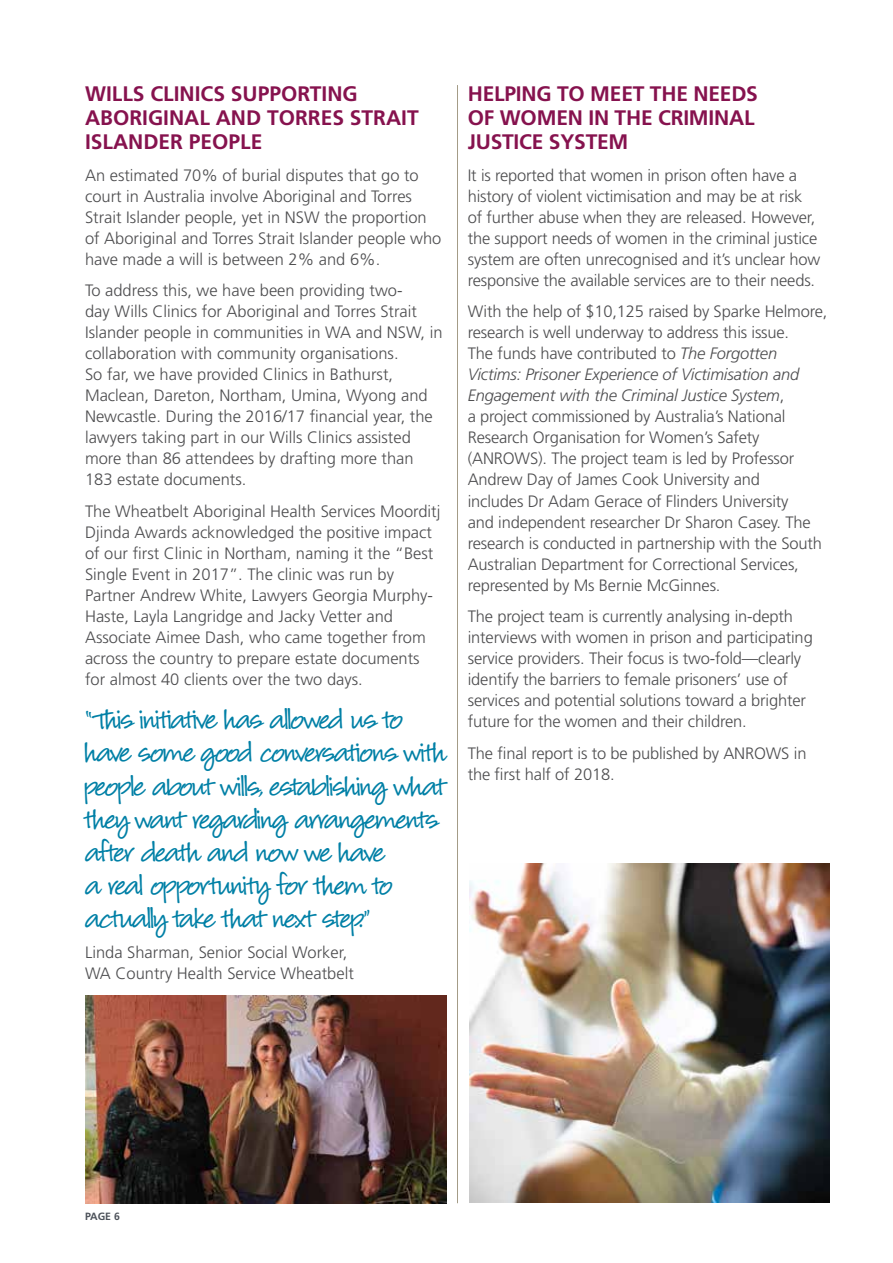
<style>
.page{position:relative;width:893px;height:1263px;background:#fff}
.page>*{position:absolute;margin:0;border:0;box-sizing:border-box;transform-origin:0 0}
.t1{font:31.5px/33px "Louisiana";letter-spacing:-.05em;color:#0080a6}
.t2{font:700 21px/24px "Frutiger";color:#86124e}
.t3{font:300 16.5px/21px "Frutiger";letter-spacing:-.01em;color:#4d4d4f}
.t4{font:700 10.5px "Frutiger";color:#4d525a}
.s1{font-style:italic}
</style>
<div class="page">
<hr style="left:457px;top:85px;width:1px;height:1118px;background:#a49c87">
<img style="left:85px;top:995px;width:361px;height:208px">
<img style="left:470px;top:863px;width:359px;height:339px">
<p class="t2" style="left:85px;top:82px;width:335px">WILLS CLINICS SUPPORTING<br>ABORIGINAL AND TORRES STRAIT<br>ISLANDER PEOPLE</p>
<p class="t3" style="left:85px;top:165px;width:358px">An estimated 70% of burial disputes that go to court in Australia involve Aboriginal and Torres Strait Islander people, yet in NSW the proportion of Aboriginal and Torres Strait Islander people who have made a will is between 2% and 6%.</p>
<p class="t3" style="left:85px;top:280px;width:359px">To address this, we have been providing two-<br>day Wills Clinics for Aboriginal and Torres Strait Islander people in communities in WA and NSW, in collaboration with community organisations.<br>So far, we have provided Clinics in Bathurst, Maclean, Dareton, Northam, Umina, Wyong and Newcastle. During the 2016/17 financial year, the lawyers taking part in our Wills Clinics assisted more than 86 attendees by drafting more than 183 estate documents.</p>
<p class="t3" style="left:85px;top:501px;width:357px">The Wheatbelt Aboriginal Health Services Moorditj Djinda Awards acknowledged the positive impact of our first Clinic in Northam, naming it the “Best Single Event in 2017”. The clinic was run by Partner Andrew White, Lawyers Georgia Murphy-Haste, Layla Langridge and Jacky Vetter and Associate Aimee Dash, who came together from across the country to prepare estate documents for almost 40 clients over the two days.</p>
<h1 class="t1" style="left:85px;top:708px;width:363px">“ This initiative has allowed us to have some good conversations with people about wills, establishing what they want regarding arrangements after death and now we have<br>a real opportunity for them to actually take that next step.”</h1>
<p class="t3" style="left:85px;top:942px;width:270px">Linda Sharman, Senior Social Worker,<br>WA Country Health Service Wheatbelt</p>
<p class="t2" style="left:468px;top:82px;width:292px">HELPING TO MEET THE NEEDS<br>OF WOMEN IN THE CRIMINAL<br>JUSTICE SYSTEM</p>
<p class="t3" style="left:468px;top:165px;width:354px">It is reported that women in prison often have a history of violent victimisation and may be at risk of further abuse when they are released. However, the support needs of women in the criminal justice system are often unrecognised and it’s unclear how responsive the available services are to their needs.</p>
<p class="t3" style="left:468px;top:301px;width:361px">With the help of $10,125 raised by Sparke Helmore, research is well underway to address this issue.<br>The funds have contributed to <span class="s1">The Forgotten Victims: Prisoner Experience of Victimisation and Engagement with the Criminal Justice System</span>,<br>a project commissioned by Australia’s National Research Organisation for Women’s Safety (ANROWS). The project team is led by Professor Andrew Day of James Cook University and<br>includes Dr Adam Gerace of Flinders University<br>and independent researcher Dr Sharon Casey. The research is conducted in partnership with the South Australian Department for Correctional Services, represented by Ms Bernie McGinnes.</p>
<p class="t3" style="left:468px;top:606px;width:347px">The project team is currently analysing in-depth interviews with women in prison and participating service providers. Their focus is two-fold—clearly identify the barriers to female prisoners’ use of services and potential solutions toward a brighter future for the women and their children.</p>
<p class="t3" style="left:468px;top:743px;width:340px">The final report is to be published by ANROWS in the first half of 2018.</p>
<p class="t4" style="left:85px;top:1210px;width:36px">PAGE 6</p>
</div>
